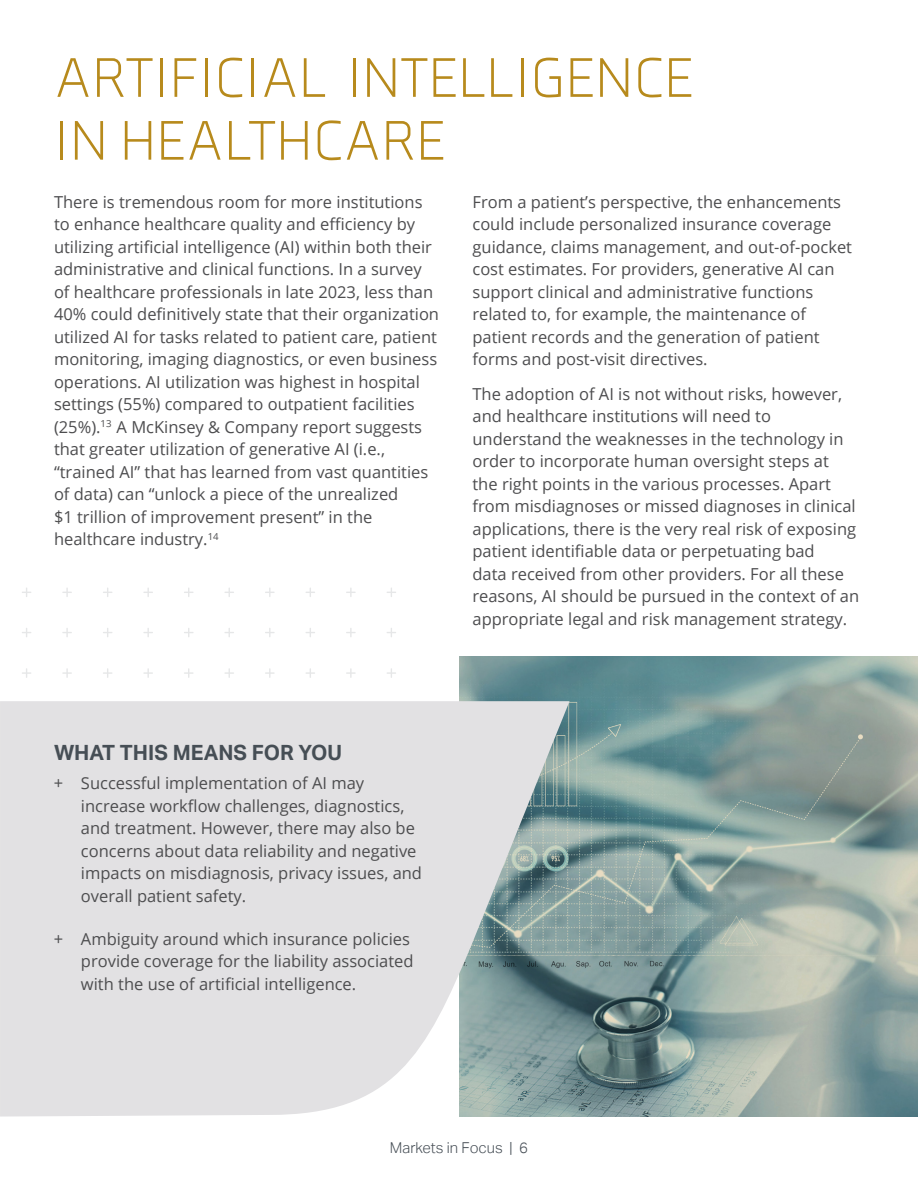
<style>
.page{position:relative;width:918px;height:1188px;background:#fff}
.page>*{position:absolute;margin:0;border:0;box-sizing:border-box;transform-origin:0 0}
.t1{font:300 57.15px/62.8px "Axia";color:#b78a1c}
.t2{font:700 21px "Aktiv Grotesk";color:#464e55}
.t3{font:16.5px/22.5px "Open Sans";color:#4d4d4f}
.t4{font:300 15px "Aktiv Grotesk";color:#464e55}
</style>
<div class="page">
<img style="left:459px;top:657px;width:459px;height:460px">
<svg style="left:0;top:701px;width:570px;height:416px;fill:#e2e1e3"></svg>
<svg style="left:22px;top:588px;width:9px;height:9px"></svg>
<svg style="left:62px;top:588px;width:10px;height:9px"></svg>
<svg style="left:103px;top:588px;width:9px;height:9px"></svg>
<svg style="left:143px;top:588px;width:10px;height:9px"></svg>
<svg style="left:184px;top:588px;width:10px;height:9px"></svg>
<svg style="left:224px;top:588px;width:10px;height:9px"></svg>
<svg style="left:265px;top:588px;width:10px;height:9px"></svg>
<svg style="left:306px;top:588px;width:9px;height:9px"></svg>
<svg style="left:346px;top:588px;width:10px;height:9px"></svg>
<svg style="left:387px;top:588px;width:9px;height:9px"></svg>
<svg style="left:22px;top:628px;width:9px;height:9px"></svg>
<svg style="left:62px;top:628px;width:10px;height:9px"></svg>
<svg style="left:103px;top:628px;width:9px;height:9px"></svg>
<svg style="left:143px;top:628px;width:10px;height:9px"></svg>
<svg style="left:184px;top:628px;width:10px;height:9px"></svg>
<svg style="left:224px;top:628px;width:10px;height:9px"></svg>
<svg style="left:265px;top:628px;width:10px;height:9px"></svg>
<svg style="left:306px;top:628px;width:9px;height:9px"></svg>
<svg style="left:346px;top:628px;width:10px;height:9px"></svg>
<svg style="left:387px;top:628px;width:9px;height:9px"></svg>
<svg style="left:22px;top:668px;width:9px;height:10px"></svg>
<svg style="left:62px;top:668px;width:10px;height:10px"></svg>
<svg style="left:103px;top:668px;width:9px;height:10px"></svg>
<svg style="left:144px;top:668px;width:9px;height:10px"></svg>
<svg style="left:184px;top:668px;width:9px;height:10px"></svg>
<svg style="left:225px;top:668px;width:9px;height:10px"></svg>
<svg style="left:265px;top:668px;width:9px;height:10px"></svg>
<svg style="left:306px;top:668px;width:9px;height:10px"></svg>
<svg style="left:346px;top:668px;width:10px;height:10px"></svg>
<svg style="left:387px;top:668px;width:9px;height:10px"></svg>
<h1 class="t1" style="left:54px;top:46px;width:641px">ARTIFICIAL INTELLIGENCE<br>IN HEALTHCARE</h1>
<p class="t3" style="left:54px;top:190px;width:387px">There is tremendous room for more institutions to enhance healthcare quality and efficiency by utilizing artificial intelligence (AI) within both their administrative and clinical functions. In a survey of healthcare professionals in late 2023, less than 40% could definitively state that their organization utilized AI for tasks related to patient care, patient monitoring, imaging diagnostics, or even business operations. AI utilization was highest in hospital settings (55%) compared to outpatient facilities (25%).<sup>13</sup> A McKinsey &amp; Company report suggests that greater utilization of generative AI (i.e., “trained AI” that has learned from vast quantities of data) can “unlock a piece of the unrealized<br>$1 trillion of improvement present” in the healthcare industry.<sup>14</sup></p>
<p class="t3" style="left:472px;top:190px;width:381px">From a patient’s perspective, the enhancements could include personalized insurance coverage guidance, claims management, and out-of-pocket cost estimates. For providers, generative AI can support clinical and administrative functions related to, for example, the maintenance of patient records and the generation of patient forms and post-visit directives.</p>
<p class="t3" style="left:472px;top:382px;width:388px">The adoption of AI is not without risks, however, and healthcare institutions will need to understand the weaknesses in the technology in order to incorporate human oversight steps at<br>the right points in the various processes. Apart from misdiagnoses or missed diagnoses in clinical applications, there is the very real risk of exposing patient identifiable data or perpetuating bad<br>data received from other providers. For all these reasons, AI should be pursued in the context of an appropriate legal and risk management strategy.</p>
<p class="t2" style="left:54px;top:740px;width:290px">WHAT THIS MEANS FOR YOU</p>
<p class="t3" style="left:81px;top:772px;width:343px;text-indent:-27px">+ Successful implementation of AI may increase workflow challenges, diagnostics, and treatment. However, there may also be concerns about data reliability and negative impacts on misdiagnosis, privacy issues, and overall patient safety.</p>
<p class="t3" style="left:81px;top:927px;width:334px;text-indent:-27px">+ Ambiguity around which insurance policies provide coverage for the liability associated with the use of artificial intelligence.</p>
<p class="t4" style="left:390px;top:1139px;width:140px">Markets in Focus | 6</p>
</div>
